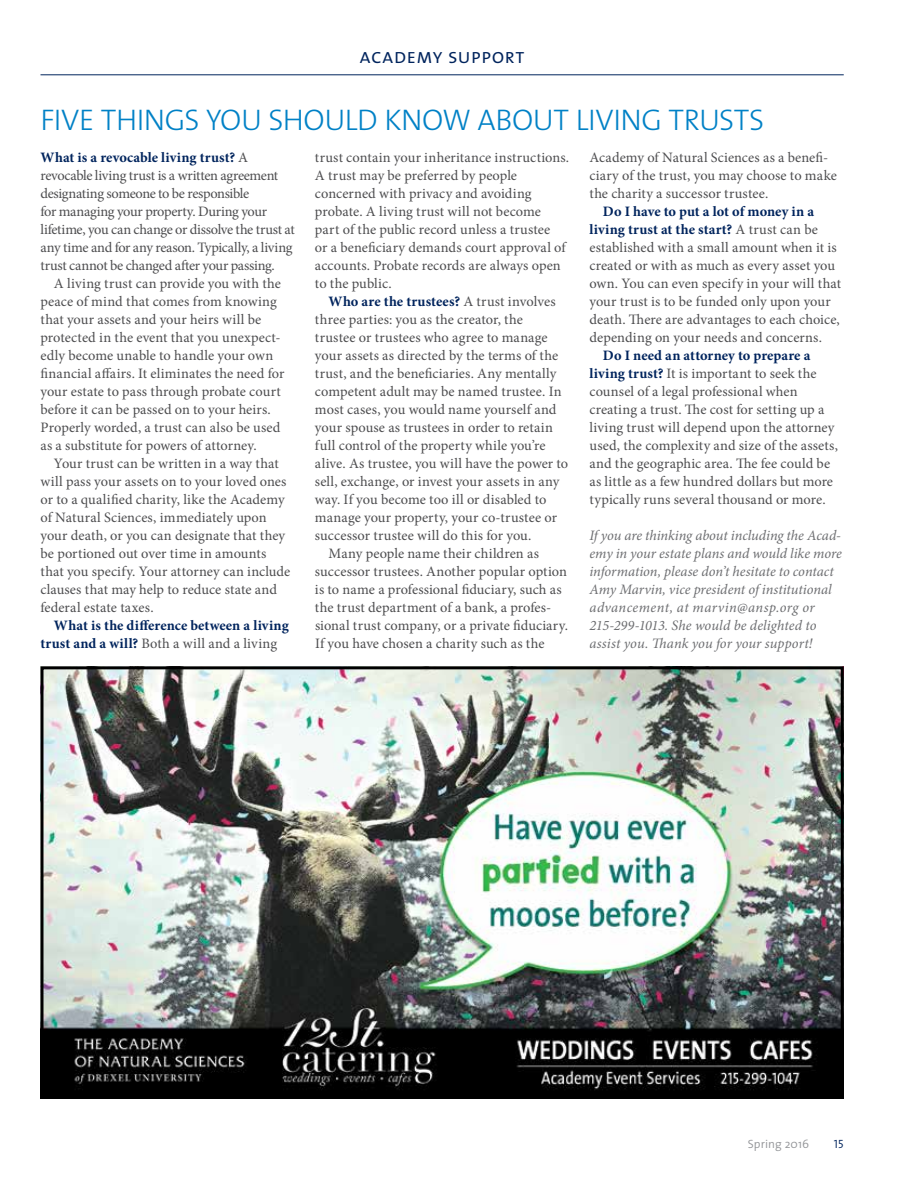
<style>
.page{position:relative;width:918px;height:1188px;background:#fff}
.page>*{position:absolute;margin:0;border:0;box-sizing:border-box;transform-origin:0 0}
.t1{font:30px "The Sans Light Caps";letter-spacing:-.015em;color:#0081c6}
.t2{font:21px "The Sans Semi Light Caps";letter-spacing:.005em;color:#00245d}
.t3{font:14.4px/18px "Minion Pro";letter-spacing:.005em;color:#4d4d4f}
.t4{font:14.4px/18px "Minion Pro";letter-spacing:-.025em;color:#4d4d4f}
.t5{font:italic 14.4px/18px "Minion Pro";letter-spacing:-.005em;color:#6d6e71}
.t6{font:700 14.4px/18px "Minion Pro";letter-spacing:.01em;color:#00245d}
.t7{font:300 12px "The Sans";letter-spacing:.005em;color:#939598}
.t8{font:12px "The Sans Semi Light Caps";color:#00245d}
.s1{font-weight:700;color:#00245d}
.s2{font-weight:400;color:#4d4d4f}
</style>
<div class="page">
<hr style="left:40px;top:74px;width:804px;height:1px;background:#00245d">
<img style="left:44px;top:670px;width:796px;height:424px">
<div style="left:40px;top:666px;width:804px;height:432px;border:3px solid #000"></div>
<h2 class="t2" style="left:360px;top:39px;width:167px">academy support</h2>
<h1 class="t1" style="left:40px;top:95px;width:725px">FIVE THINGS YOU SHOULD KNOW ABOUT LIVING TRUSTS</h1>
<p class="t4" style="left:40px;top:148px;width:256px"><span class="s1">What is a revocable living trust?</span> A revocable living trust is a written agreement designating someone to be responsible<br>for managing your property. During your lifetime, you can change or dissolve the trust at any time and for any reason. Typically, a living trust cannot be changed after your passing.</p>
<p class="t3" style="left:40px;top:274px;width:245px;text-indent:13px">A living trust can provide you with the peace of mind that comes from knowing that your assets and your heirs will be protected in the event that you unexpect&shy;edly become unable to handle your own financial affairs. It eliminates the need for your estate to pass through probate court before it can be passed on to your heirs.<br>Properly worded, a trust can also be used as a substitute for powers of attorney.</p>
<p class="t3" style="left:40px;top:454px;width:251px;text-indent:13px">Your trust can be written in a way that will pass your assets on to your loved ones or to a qualified charity, like the Academy of Natural Sciences, immediately upon your death, or you can designate that they be portioned out over time in amounts that you specify. Your attorney can include clauses that may help to reduce state and federal estate taxes.</p>
<p class="t6" style="left:40px;top:616px;width:250px;text-indent:13px">What is the difference between a living trust and a will? <span class="s2">Both a will and a living</span></p>
<p class="t3" style="left:315px;top:148px;width:256px">trust contain your inheritance instructions.<br>A trust may be preferred by people concerned with privacy and avoiding probate. A living trust will not become<br>part of the public record unless a trustee<br>or a beneficiary demands court approval of accounts. Probate records are always open to the public.</p>
<p class="t6" style="left:328px;top:292px;width:229px">Who are the trustees? <span class="s2">A trust involves</span></p>
<p class="t3" style="left:315px;top:310px;width:209px">three parties: you as the creator, the</p>
<p class="t3" style="left:315px;top:328px;width:234px">trustee or trustees who agree to manage</p>
<p class="t3" style="left:315px;top:346px;width:245px">your assets as directed by the terms of the</p>
<p class="t3" style="left:315px;top:364px;width:243px">trust, and the beneficiaries. Any mentally</p>
<p class="t3" style="left:315px;top:382px;width:248px">competent adult may be named trustee. In</p>
<p class="t3" style="left:315px;top:400px;width:243px">most cases, you would name yourself and</p>
<p class="t3" style="left:315px;top:418px;width:239px">your spouse as trustees in order to retain</p>
<p class="t3" style="left:315px;top:436px;width:232px">full control of the property while you’re</p>
<p class="t3" style="left:315px;top:454px;width:255px">alive. As trustee, you will have the power to</p>
<p class="t3" style="left:315px;top:472px;width:246px">sell, exchange, or invest your assets in any</p>
<p class="t3" style="left:315px;top:490px;width:233px">way. If you become too ill or disabled to</p>
<p class="t3" style="left:315px;top:508px;width:244px">manage your property, your co-trustee or</p>
<p class="t3" style="left:315px;top:526px;width:218px">successor trustee will do this for you.</p>
<p class="t3" style="left:328px;top:544px;width:212px">Many people name their children as</p>
<p class="t3" style="left:315px;top:562px;width:253px">successor trustees. Another popular option</p>
<p class="t3" style="left:315px;top:580px;width:248px">is to name a professional fiduciary, such as</p>
<p class="t3" style="left:315px;top:598px;width:238px">the trust department of a bank, a profes-</p>
<p class="t3" style="left:315px;top:616px;width:255px">sional trust company, or a private fiduciary.</p>
<p class="t3" style="left:315px;top:634px;width:231px">If you have chosen a charity such as the</p>
<p class="t3" style="left:589px;top:148px;width:249px">Academy of Natural Sciences as a benefi&shy;ciary of the trust, you may choose to make the charity a successor trustee.</p>
<p class="t3" style="left:590px;top:202px;width:253px;text-indent:13px"><span class="s1">Do I have to put a lot of money in a living trust at the start?</span> A trust can be established with a small amount when it is created or with as much as every asset you own. You can even specify in your will that your trust is to be funded only upon your death. There are advantages to each choice, depending on your needs and concerns.</p>
<p class="t3" style="left:590px;top:346px;width:250px;text-indent:13px"><span class="s1">Do I need an attorney to prepare a living trust?</span> It is important to seek the counsel of a legal professional when creating a trust. The cost for setting up a living trust will depend upon the attorney used, the complexity and size of the assets, and the geographic area. The fee could be as little as a few hundred dollars but more typically runs several thousand or more.</p>
<p class="t5" style="left:590px;top:526px;width:254px">If you are thinking about including the Acad&shy;emy in your estate plans and would like more information, please don’t hesitate to contact Amy Marvin, vice president of institutional advancement, at marvin@ansp.org or 215-299-1013. She would be delighted to assist you. Thank you for your support!</p>
<p class="t7" style="left:748px;top:1134px;width:63px">Spring 2016</p>
<p class="t8" style="left:834px;top:1134px;width:11px">15</p>
</div>
